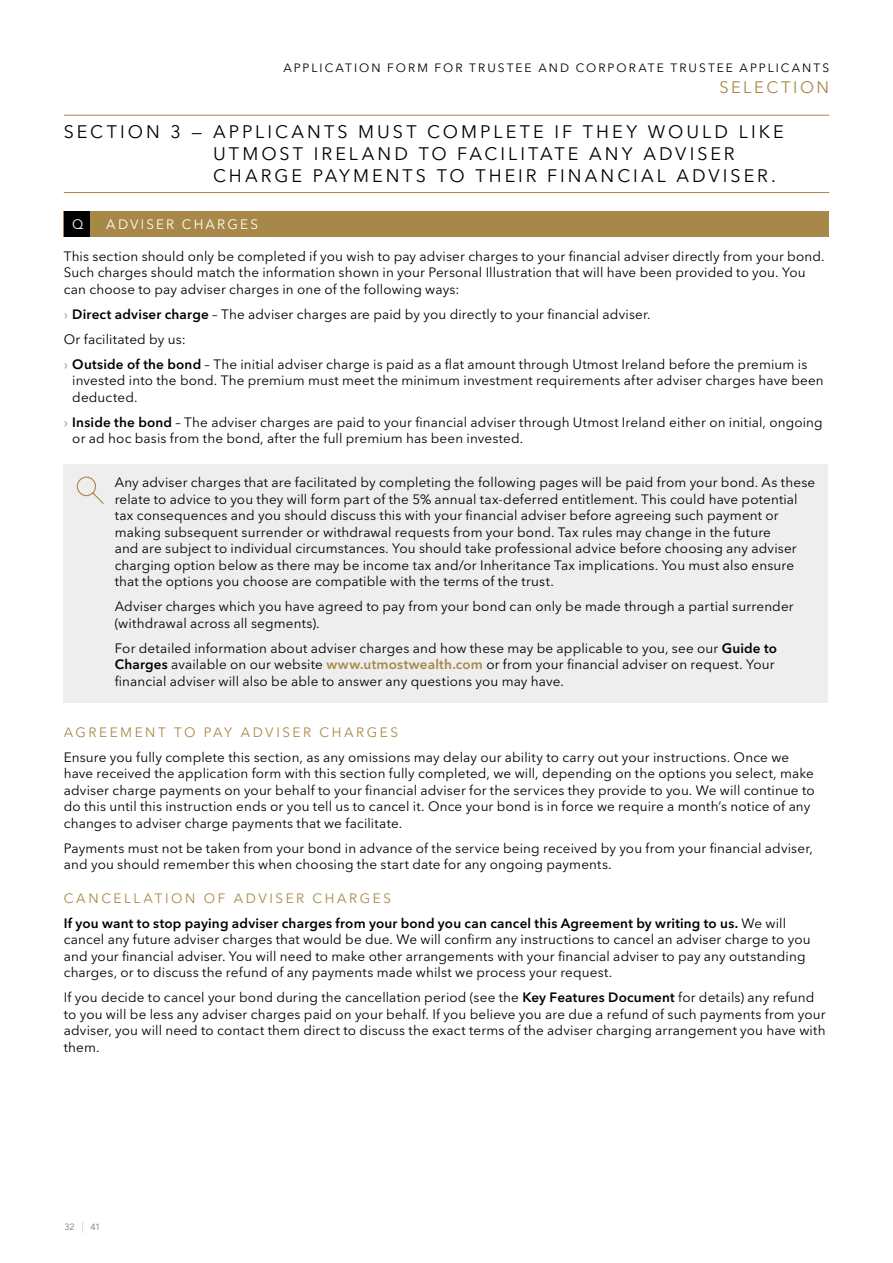
<style>
.page{position:relative;width:893px;height:1263px;background:#fff}
.page>*{position:absolute;margin:0;border:0;box-sizing:border-box;transform-origin:0 0}
.t1{font:18px/21.6px "Avenir Next LT Pro";letter-spacing:.17em;color:#000}
.t2{font:16.5px "Avenir Next LT Pro";letter-spacing:.165em;color:#a88848}
.t3{font:13.5px/16.5px "Avenir Next LT Pro";letter-spacing:.01em;color:#000}
.t4{font:600 13.5px/25px "Avenir Next LT Pro";letter-spacing:.015em;color:#000}
.t5{font:13.5px "Avenir Next LT Pro";letter-spacing:.19em;color:#a88848}
.t6{font:13.5px "Avenir Next LT Pro";letter-spacing:.16em;color:#fff}
.t7{font:12px "Avenir Next LT Pro";letter-spacing:.17em;color:#000}
.t8{font:9px "Avenir Next LT Pro";color:#77787b}
.s1{color:#a88848}
.s2{font-weight:600}
.s3{font-weight:600;color:#a88848}
.s4{font-weight:400;color:#a88848}
.s5{font-weight:400}
.s6{font-weight:200;font-size:11.25px}
</style>
<div class="page">
<div style="left:64px;top:212px;width:765px;height:25px;background:#a88848"></div>
<div style="left:64px;top:212px;width:25px;height:25px;background:#000"></div>
<hr style="left:64px;top:115px;width:765px;height:1px;background:#a88848">
<hr style="left:64px;top:192px;width:765px;height:1px;background:#a88848">
<div style="left:64px;top:464px;width:764px;height:238px;background:#eeeeef"></div>
<svg style="left:76px;top:476px;width:28px;height:28px"></svg>
<p class="t7" style="left:283px;top:61px;width:36px">Applic</p>
<p class="t7" style="left:336px;top:61px;width:440px">ati on f orm f or tru stee and c orporate tru stee applic</p>
<p class="t7" style="left:792px;top:61px;width:39px">ants</p>
<p class="t2" style="left:719px;top:77px;width:95px">SELECTION</p>
<h1 class="t1" style="left:64px;top:121px;width:203px">Section 3 — A pplic</h1>
<h1 class="t1" style="left:291px;top:121px;width:409px">ants mu st c ompl ete if th ey would</h1>
<h1 class="t1" style="left:739px;top:121px;width:11px">lik</h1>
<h1 class="t1" style="left:773px;top:121px;width:12px">e</h1>
<h1 class="t1" style="left:213px;top:143px;width:283px">Utmost Irel and to facili</h1>
<h1 class="t1" style="left:528px;top:143px;width:143px">tate any advi</h1>
<h1 class="t1" style="left:213px;top:143px;width:523px;text-indent:484px">ser ch arg e pay ments to th ei r fi nanci al advi</h1>
<h1 class="t1" style="left:731px;top:164px;width:47px">ser.</h1>
<p class="t6" style="left:72px;top:217px;width:26px">Q Advi</p>
<p class="t6" style="left:147px;top:217px;width:103px">ser Ch aR GES</p>
<p class="t3" style="left:64px;top:248px;width:762px">This section should only be completed if you wish to pay adviser charges to your financial adviser directly from your bond.<br>Such charges should match the information shown in your Personal Illustration that will have been provided to you. You can choose to pay adviser charges in one of the following ways:</p>
<p class="t3" style="left:64px;top:301px;width:745px;line-height:25px"><span class="s1">›</span> <span class="s2">Direct adviser charge</span> – The adviser charges are paid by you directly to your financial adviser.<br>Or facilitated by us:<br><span class="s1">›</span> <span class="s2">Outside of the bond</span> – The initial adviser charge is paid as a flat amount through Utmost Ireland before the premium is</p>
<p class="t3" style="left:72px;top:372px;width:753px">invested into the bond. The premium must meet the minimum investment requirements after adviser charges have been deducted.</p>
<p class="t3" style="left:72px;top:414px;width:752px;text-indent:-9px"><span class="s1">›</span> <span class="s2">Inside the bond</span> – The adviser charges are paid to your financial adviser through Utmost Ireland either on initial, ongoing or ad hoc basis from the bond, after the full premium has been invested.</p>
<p class="t3" style="left:115px;top:474px;width:702px">Any adviser charges that are facilitated by completing the following pages will be paid from your bond. As these relate to advice to you they will form part of the 5% annual tax-deferred entitlement. This could have potential tax consequences and you should discuss this with your financial adviser before agreeing such payment or making subsequent surrender or withdrawal requests from your bond. Tax rules may change in the future<br>and are subject to individual circumstances. You should take professional advice before choosing any adviser charging option below as there may be income tax and/or Inheritance Tax implications. You must also ensure that the options you choose are compatible with the terms of the trust.</p>
<p class="t3" style="left:115px;top:598px;width:681px">Adviser charges which you have agreed to pay from your bond can only be made through a partial surrender (withdrawal across all segments).</p>
<p class="t3" style="left:115px;top:640px;width:664px">For detailed information about adviser charges and how these may be applicable to you, see our <span class="s2">Guide to<br>Charges</span> available on our website <span class="s3">www.utmostwealth.com</span> or from your financial adviser on request. Your financial adviser will also be able to answer any questions you may have.</p>
<p class="t5" style="left:64px;top:724px;width:188px">Ag reement to Pay Advi</p>
<p class="t5" style="left:282px;top:724px;width:117px">ser Ch arg es</p>
<p class="t3" style="left:64px;top:749px;width:752px">Ensure you fully complete this section, as any omissions may delay our ability to carry out your instructions. Once we have received the application form with this section fully completed, we will, depending on the options you select, make adviser charge payments on your behalf to your financial adviser for the services they provide to you. We will continue to do this until this instruction ends or you tell us to cancel it. Once your bond is in force we require a month’s notice of any changes to adviser charge payments that we facilitate.</p>
<p class="t3" style="left:64px;top:840px;width:751px">Payments must not be taken from your bond in advance of the service being received by you from your financial adviser, and you should remember this when choosing the start date for any ongoing payments.</p>
<p class="t5" style="left:64px;top:890px;width:120px">CAN CELLAT ION</p>
<p class="t5" style="left:204px;top:890px;width:82px">OF ADVISER</p>
<p class="t4" style="left:64px;top:885px;width:724px;text-indent:249px"><span class="s4">CHAR GES<br></span>If you want to stop paying adviser charges from your bond you can cancel this Agreement by writing to us. <span class="s5">We will</span></p>
<p class="t3" style="left:64px;top:931px;width:748px">cancel any future adviser charges that would be due. We will confirm any instructions to cancel an adviser charge to you and your financial adviser. You will need to make other arrangements with your financial adviser to pay any outstanding charges, or to discuss the refund of any payments made whilst we process your request.</p>
<p class="t3" style="left:64px;top:989px;width:763px">If you decide to cancel your bond during the cancellation period (see the <span class="s2">Key Features Document</span> for details) any refund to you will be less any adviser charges paid on your behalf. If you believe you are due a refund of such payments from your adviser, you will need to contact them direct to discuss the exact terms of the adviser charging arrangement you have with them.</p>
<p class="t8" style="left:64px;top:1222px;width:38px">32 <span class="s6">|</span> 41</p>
</div>
